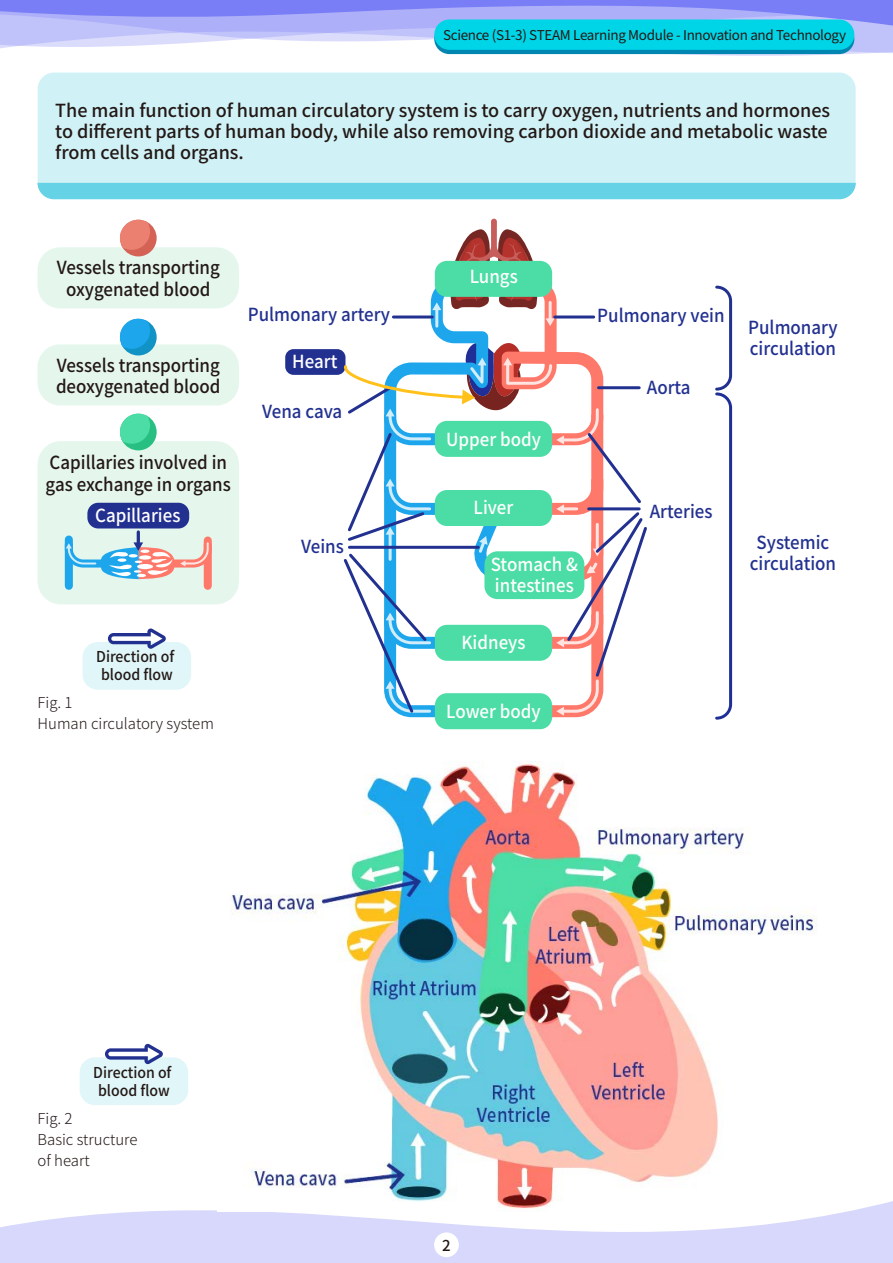
<style>
.page{position:relative;width:893px;height:1263px;background:#fff}
.page>*{position:absolute;margin:0;border:0;box-sizing:border-box;transform-origin:0 0}
.t1{font:500 18px/21.1px "Noto Sans CJ Ktc";color:#231815}
.t2{font:500 18px/21.6px "Noto Sans CJ Ktc";color:#231815;scale:.94 1}
.t3{font:500 18px/21.6px "Noto Sans CJ Ktc";color:#223190;scale:.94 1}
.t4{font:500 18px/21.6px "Noto Sans CJ Ktc";color:#fff;scale:.94 1}
.t5{font:300 15px/21px "Noto Sans CJ Ktc";color:#231815}
.t6{font:500 15px/18px "Noto Sans CJ Ktc";color:#231815;text-align:center;scale:.94 1}
.t7{font:500 15px "Noto Sans CJ Ktc";color:#211816}
.t8{font:13.5px "Noto Sans CJ Ktc";letter-spacing:-.025em;color:#251714}
</style>
<div class="page">
<div style="left:38px;top:73px;width:818px;height:110px;background:#d0f2f7"></div>
<div style="left:37px;top:183px;width:819px;height:16px;background:#65d3e5"></div>
<svg style="left:444px;top:53px;width:423px;height:3px"></svg>
<svg style="left:0;top:41px;width:893px;height:12px"></svg>
<svg style="left:0;top:0;width:893px;height:41px;background:#9fa2f7"></svg>
<svg style="left:0;top:1201px;width:893px;height:62px;fill:#d7d8fc"></svg>
<div style="left:434px;top:1232px;width:25px;height:25px;background:#fff;border-radius:50%"></div>
<div style="left:38px;top:247px;width:201px;height:61px;background:#e5f7ed;border-radius:22px"></div>
<svg style="left:120px;top:220px;width:37px;height:36px"></svg>
<div style="left:38px;top:344px;width:201px;height:61px;background:#e5f7ed;border-radius:22px"></div>
<svg style="left:120px;top:319px;width:37px;height:36px"></svg>
<div style="left:38px;top:441px;width:201px;height:163px;background:#e5f7ed;border-radius:23px"></div>
<svg style="left:120px;top:414px;width:37px;height:36px"></svg>
<div style="left:204px;top:545px;width:8px;height:41px;background:#ff796b"></div>
<div style="left:65px;top:545px;width:8px;height:41px;background:#1da6ec"></div>
<div style="left:87px;top:503px;width:102px;height:25px;background:#223190;border-radius:11px"></div>
<svg style="left:64px;top:531px;width:148px;height:49px"></svg>
<div style="left:83px;top:642px;width:108px;height:48px;background:#e0f6f9;border-radius:15px"></div>
<svg style="left:108px;top:628px;width:58px;height:21px"></svg>
<div style="left:285px;top:349px;width:60px;height:26px;background:#223190;border-radius:8px"></div>
<svg style="left:341px;top:219px;width:306px;height:503px"></svg>
<svg style="left:715px;top:285px;width:18px;height:435px"></svg>
<div style="left:435px;top:421px;width:117px;height:36px;background:#4bdda5;border-radius:12px"></div>
<div style="left:435px;top:261px;width:117px;height:36px;background:#4bdda5;border-radius:12px"></div>
<div style="left:435px;top:490px;width:117px;height:36px;background:#4bdda5;border-radius:12px"></div>
<div style="left:435px;top:693px;width:117px;height:36px;background:#4bdda5;border-radius:12px"></div>
<div style="left:435px;top:625px;width:117px;height:36px;background:#4bdda5;border-radius:12px"></div>
<div style="left:484px;top:551px;width:100px;height:48px;background:#4bdda5;border-radius:13px"></div>
<div style="left:80px;top:1057px;width:108px;height:48px;background:#e0f6f9;border-radius:15px"></div>
<svg style="left:105px;top:1044px;width:58px;height:20px"></svg>
<div style="left:434px;top:24px;width:420px;height:30px;background:#0086b0;border-radius:15px"></div>
<div style="left:434px;top:19px;width:420px;height:31px;background:#00d5e7;border-radius:15px"></div>
<img style="left:218px;top:761px;width:599px;height:450px">
<p class="t8" style="left:443px;top:28px;width:405px">Science (S1-3) STEAM Learning Module - Innovation and Technology</p>
<p class="t1" style="left:55px;top:100px;width:776px">The main function of human circulatory system is to carry oxygen, nutrients and hormones to different parts of human body, while also removing carbon dioxide and metabolic waste from cells and organs.</p>
<p class="t2" style="left:57px;top:257px;width:175px;text-align:center">Vessels transporting oxygenated blood</p>
<p class="t2" style="left:56px;top:355px;width:177px">Vessels transporting deoxygenated blood</p>
<p class="t2" style="left:46px;top:452px;width:199px">Capillaries involved in gas exchange in organs</p>
<p class="t4" style="left:95px;top:505px;width:92px">Capillaries</p>
<p class="t3" style="left:248px;top:304px;width:153px">Pulmonary artery</p>
<p class="t4" style="left:292px;top:351px;width:49px">Heart</p>
<p class="t3" style="left:262px;top:401px;width:87px">Vena cava</p>
<p class="t3" style="left:301px;top:536px;width:47px">Veins</p>
<p class="t6" style="left:96px;top:648px;width:85px">Direction of blood flow</p>
<p class="t5" style="left:38px;top:692px;width:178px">Fig. 1<br>Human circulatory system</p>
<p class="t4" style="left:470px;top:266px;width:53px">Lungs</p>
<p class="t3" style="left:597px;top:305px;width:137px">Pulmonary vein</p>
<p class="t4" style="left:446px;top:429px;width:102px">Upper body</p>
<p class="t4" style="left:474px;top:497px;width:44px">Liver</p>
<p class="t4" style="left:491px;top:554px;width:94px">Stomach &amp; intestines</p>
<p class="t4" style="left:461px;top:632px;width:70px">Kidneys</p>
<p class="t4" style="left:446px;top:701px;width:102px">Lower body</p>
<p class="t3" style="left:647px;top:377px;width:48px">Aorta</p>
<p class="t3" style="left:650px;top:501px;width:68px">Arteries</p>
<p class="t3" style="left:748px;top:316px;width:97px">Pulmonary circulation</p>
<p class="t3" style="left:750px;top:532px;width:93px;text-align:center">Systemic circulation</p>
<p class="t6" style="left:93px;top:1063px;width:85px">Direction of blood flow</p>
<p class="t5" style="left:37px;top:1108px;width:101px">Fig. 2<br>Basic structure of heart</p>
<p class="t7" style="left:442px;top:1237px;width:10px">2</p>
</div>
